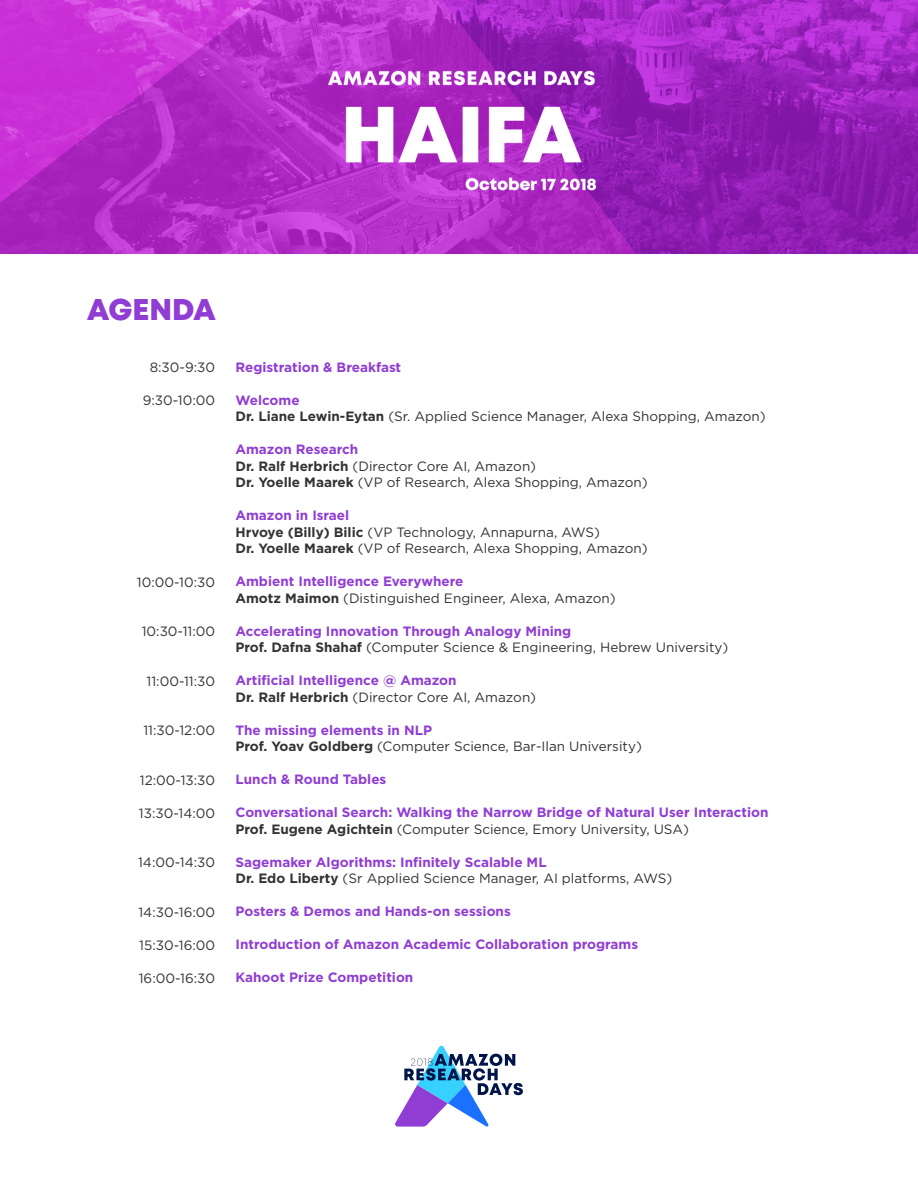
<style>
.page{position:relative;width:918px;height:1188px;background:#fff}
.page>*{position:absolute;margin:0;border:0;box-sizing:border-box;transform-origin:0 0}
.t1{font:800 30px "Mont";color:#903dd4}
.t2{font:13.5px/16.5px "Gotham";color:#333}
.t3{font:700 13.5px/16.5px "Gotham";color:#903dd4}
.s1{font-weight:700;color:#903dd4}
.s2{font-weight:700}
.s3{color:#333}
.s4{font-weight:400;color:#333}
</style>
<div class="page">
<svg style="left:395px;top:1045px;width:128px;height:82px"></svg>
<img style="left:0;top:0;width:918px;height:253px">
<h1 class="t1" style="left:87px;top:290px;width:130px">AGENDA</h1>
<p class="t2" style="left:150px;top:359px;width:67px">8:30-9:30</p>
<p class="t2" style="left:143px;top:392px;width:74px">9:30-10:00</p>
<p class="t2" style="left:137px;top:573px;width:80px">10:00-10:30</p>
<p class="t2" style="left:142px;top:623px;width:75px">10:30-11:00</p>
<p class="t2" style="left:147px;top:672px;width:70px">11:00-11:30</p>
<p class="t2" style="left:143px;top:722px;width:73px">11:30-12:00</p>
<p class="t2" style="left:140px;top:771px;width:77px">12:00-13:30</p>
<p class="t2" style="left:139px;top:804px;width:78px">13:30-14:00</p>
<p class="t2" style="left:138px;top:854px;width:79px">14:00-14:30</p>
<p class="t2" style="left:138px;top:903px;width:78px">14:30-16:00</p>
<p class="t2" style="left:139px;top:936px;width:77px">15:30-16:00</p>
<p class="t2" style="left:139px;top:969px;width:78px">16:00-16:30</p>
<p class="t3" style="left:236px;top:359px;width:167px">Registration &amp; Breakfast</p>
<p class="t2" style="left:236px;top:392px;width:532px"><span class="s1">Welcome<br></span><span class="s2">Dr. Liane Lewin-Eytan</span> (Sr. Applied Science Manager, Alexa Shopping, Amazon)</p>
<p class="t2" style="left:236px;top:441px;width:414px"><span class="s1">Amazon Research<br></span><span class="s2">Dr. Ralf Herbrich</span> (Director Core AI, Amazon)<br><span class="s2">Dr. Yoelle Maarek</span> (VP of Research, Alexa Shopping, Amazon)</p>
<p class="t2" style="left:236px;top:507px;width:414px"><span class="s1">Amazon in Israel<br></span><span class="s2">Hrvoye (Billy) Bilic</span> (VP Technology, Annapurna, AWS)<br><span class="s2">Dr. Yoelle Maarek</span> (VP of Research, Alexa Shopping, Amazon)</p>
<p class="t2" style="left:236px;top:573px;width:382px"><span class="s1">Ambient Intelligence Everywhere<br></span><span class="s2">Amotz Maimon</span> (Distinguished Engineer, Alexa, Amazon)</p>
<p class="t2" style="left:236px;top:623px;width:494px"><span class="s1">Accelerating Innovation Through Analogy Mining<br></span><span class="s2">Prof. Dafna Shahaf</span> (Computer Science &amp; Engineering, Hebrew University)</p>
<p class="t3" style="left:236px;top:672px;width:302px">Artificial Intelligence @ Amazon<br><span class="s3">Dr. Ralf Herbrich</span> <span class="s4">(Director Core AI, Amazon)</span></p>
<p class="t2" style="left:236px;top:722px;width:408px"><span class="s1">The missing elements in NLP<br></span><span class="s2">Prof. Yoav Goldberg</span> (Computer Science, Bar-Ilan University)</p>
<p class="t3" style="left:236px;top:771px;width:152px">Lunch &amp; Round Tables</p>
<p class="t3" style="left:236px;top:804px;width:535px">Conversational Search: Walking the Narrow Bridge of Natural User Interaction<br><span class="s3">Prof. Eugene Agichtein</span> <span class="s4">(Computer Science, Emory University, USA)</span></p>
<p class="t2" style="left:236px;top:854px;width:438px"><span class="s1">Sagemaker Algorithms: Infinitely Scalable ML<br></span><span class="s2">Dr. Edo Liberty</span> (Sr Applied Science Manager, AI platforms, AWS)</p>
<p class="t3" style="left:236px;top:903px;width:277px">Posters &amp; Demos and Hands-on sessions</p>
<p class="t3" style="left:236px;top:936px;width:404px">Introduction of Amazon Academic Collaboration programs</p>
<p class="t3" style="left:236px;top:969px;width:179px">Kahoot Prize Competition</p>
</div>
